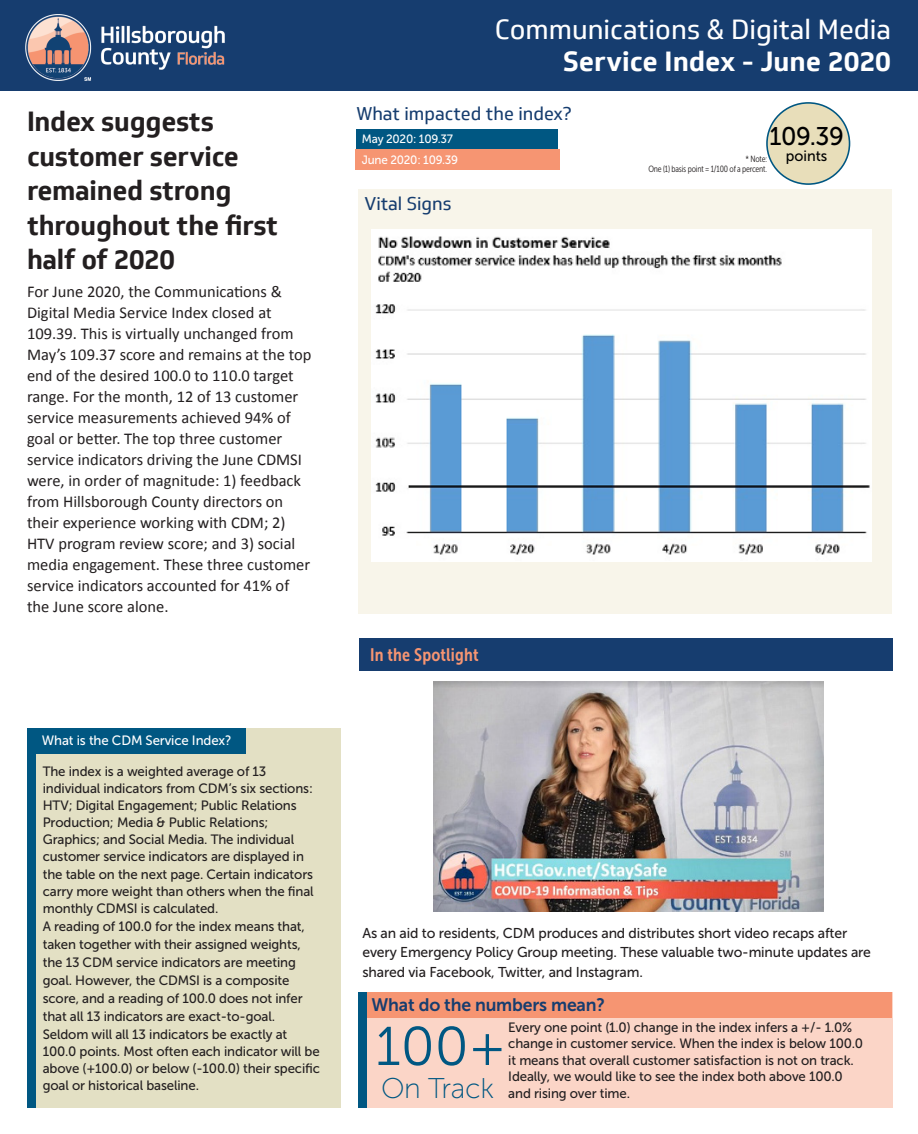
<style>
.page{position:relative;width:918px;height:1134px;background:#fff}
.page>*{position:absolute;margin:0;border:0;box-sizing:border-box;transform-origin:0 0}
.t1{font:28.5px "Museo Sans 100";letter-spacing:-.01em;color:#005782}
.Main_Title{font:700 27px/34.5px "Soleto";letter-spacing:-.01em;color:#231f20}
.t2{font:27px "Soleto";color:#fff}
.t3{font:700 27px "Soleto";color:#fff}
.t4{font:25.5px "Museo Sans 500";color:#000}
.t5{font:18px "Soleto";color:#163d6f}
.t6{font:18px "Museo Sans 700";letter-spacing:-.01em;color:#163d6f}
.Subheader{font:18px "Museo Sans Cond 700";letter-spacing:.01em;color:#f69572}
.t7{font:16.5px/21px "Calibri";color:#231f20}
.t8{font:14.85px "Museo Sans 500";color:#000}
.t9{font:14.25px/19.5px "Museo Sans 500";letter-spacing:-.01em;color:#231f20}
.t10{font:13.5px/17.7px "Museo Sans 500";letter-spacing:-.01em;color:#231f20}
.t11{font:13.5px "Museo Sans 500";letter-spacing:-.01em;color:#fff}
.t12{font:12px "Museo Sans 500";letter-spacing:-.02em;color:#fff}
.t13{font:9px/9.8px "Museo Sans Cond 300";letter-spacing:-.02em;color:#231f20;text-align:right}
</style>
<div class="page">
<div style="left:358px;top:189px;width:533px;height:424px;background:#f8f5ea"></div>
<div style="left:27px;top:728px;width:313px;height:379px;background:#e3e0c4"></div>
<div style="left:36px;top:728px;width:210px;height:25px;background:#005782"></div>
<div style="left:27px;top:728px;width:9px;height:379px;background:#005782"></div>
<div style="left:358px;top:992px;width:534px;height:115px;background:#fbd5c7"></div>
<div style="left:358px;top:992px;width:9px;height:115px;background:#005782"></div>
<div style="left:367px;top:992px;width:525px;height:26px;background:#f69572"></div>
<div style="left:0;top:0;width:918px;height:91px;background:#163d6f"></div>
<svg style="left:379px;top:1026px;width:122px;height:39px"></svg>
<div style="left:767px;top:103px;width:83px;height:81px;background:#e8deba;border-radius:50%"></div>
<div style="left:766px;top:102px;width:84px;height:83px;border:2px solid #005782;border-radius:50%"></div>
<div style="left:359px;top:638px;width:533px;height:32px;background:#163d6f"></div>
<div style="left:356px;top:130px;width:201px;height:20px;background:#005782"></div>
<div style="left:356px;top:149px;width:204px;height:21px;background:#f69572"></div>
<img style="left:433px;top:681px;width:391px;height:230px">
<img style="left:26px;top:15px;width:199px;height:65px">
<img style="left:372px;top:229px;width:500px;height:332px">
<h1 class="Main_Title" style="left:27px;top:104px;width:252px">Index suggests customer service remained strong throughout the first half of 2020</h1>
<h1 class="t7" style="left:27px;top:280px;width:286px">For June 2020, the Communications &amp; Digital Media Service Index closed at 109.39. This is virtually unchanged from May’s 109.37 score and remains at the top end of the desired 100.0 to 110.0 target range. For the month, 12 of 13 customer service measurements achieved 94% of goal or better. The top three customer service indicators driving the June CDMSI were, in order of magnitude: 1) feedback from Hillsborough County directors on their experience working with CDM; 2)<br>HTV program review score; and 3) social media engagement. These three customer service indicators accounted for 41% of the June score alone.</h1>
<h1 class="t11" style="left:42px;top:732px;width:191px">What is the CDM Service Index?</h1>
<h1 class="t10" style="left:43px;top:762px;width:273px;line-height:17.1px">The index is a weighted average of 13 individual indicators from CDM’s six sections:<br>HTV; Digital Engagement; Public Relations Production; Media &amp; Public Relations; Graphics; and Social Media. The individual customer service indicators are displayed in the table on the next page. Certain indicators carry more weight than others when the final monthly CDMSI is calculated.</h1>
<h1 class="t10" style="left:43px;top:917px;width:279px">A reading of 100.0 for the index means that, taken together with their assigned weights, the 13 CDM service indicators are meeting goal. However, the CDMSI is a composite score, and a reading of 100.0 does not infer that all 13 indicators are exact-to-goal.<br>Seldom will all 13 indicators be exactly at 100.0 points. Most often each indicator will be above (+100.0) or below (-100.0) their specific goal or historical baseline.</h1>
<h1 class="t2" style="left:495px;top:13px;width:398px">Communications &amp; Digital Media</h1>
<h1 class="t3" style="left:563px;top:44px;width:330px">Service Index - June 2020</h1>
<h1 class="t5" style="left:356px;top:103px;width:217px">What impacted the index?</h1>
<h1 class="t12" style="left:362px;top:132px;width:93px">May 2020: 109.37</h1>
<h1 class="t12" style="left:362px;top:153px;width:98px">June 2020: 109.39</h1>
<h1 class="t5" style="left:364px;top:193px;width:89px">Vital Signs</h1>
<h1 class="t4" style="left:770px;top:122px;width:76px">109.39</h1>
<h1 class="t8" style="left:786px;top:148px;width:43px">points</h1>
<h1 class="t13" style="left:648px;top:154px;width:120px">* Note:<br>One (1) basis point = 1/100 of a percent.</h1>
<h2 class="Subheader" style="left:370px;top:644px;width:110px">In the Spotlight</h2>
<h1 class="t9" style="left:362px;top:923px;width:510px">As an aid to residents, CDM produces and distributes short video recaps after every Emergency Policy Group meeting. These valuable two-minute updates are shared via Facebook, Twitter, and Instagram.</h1>
<h1 class="t6" style="left:371px;top:994px;width:235px">What do the numbers mean?</h1>
<h1 class="t1" style="left:381px;top:1073px;width:115px">On Track</h1>
<h1 class="t10" style="left:508px;top:1018px;width:356px;line-height:16.5px">Every one point (1.0) change in the index infers a +/- 1.0% change in customer service. When the index is below 100.0 it means that overall customer satisfaction is not on track.<br>Ideally, we would like to see the index both above 100.0 and rising over time.</h1>
</div>
